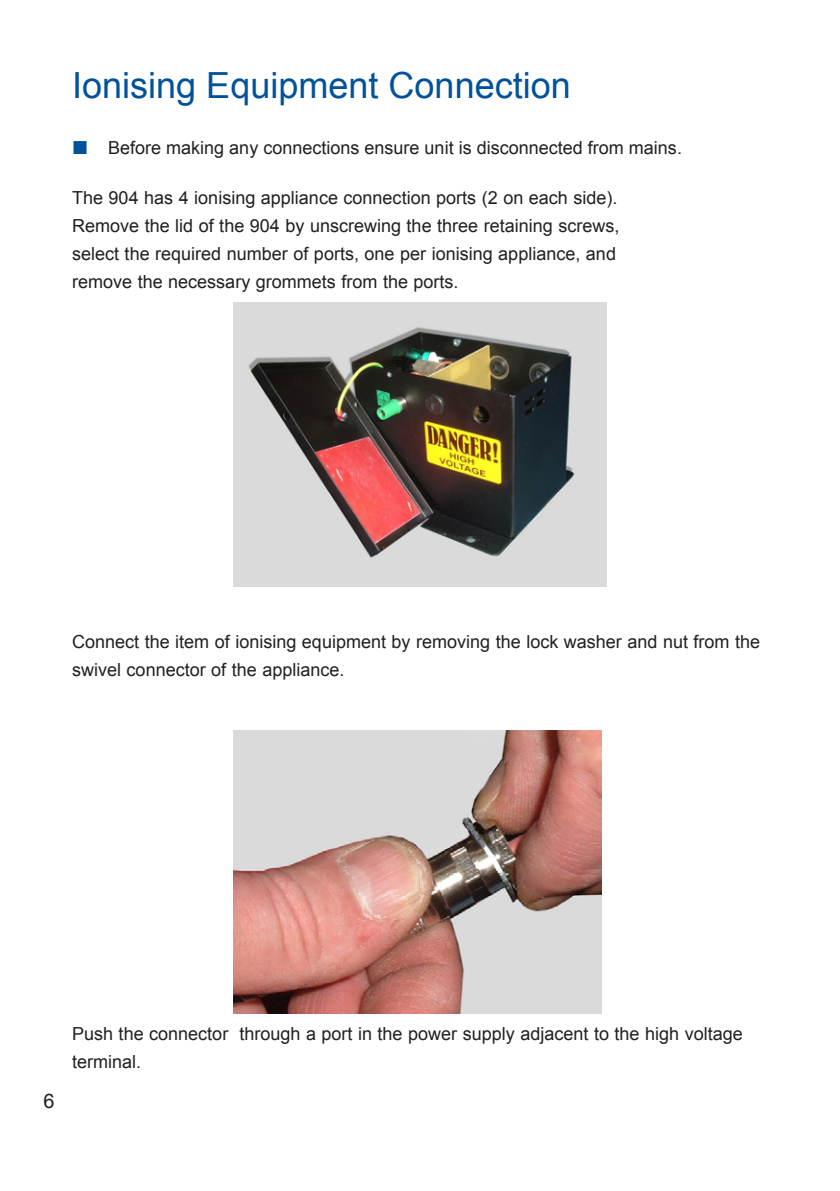
<style>
.page{position:relative;width:840px;height:1191px;background:#fff}
.page>*{position:absolute;margin:0;border:0;box-sizing:border-box;transform-origin:0 0}
.Heading1{font:36px "Arial";color:#01529a}
.t1{font:20px "Arial";color:#231f20}
.Body_Copy{font:18px/28px "Arial";color:#231f20}
</style>
<div class="page">
<img style="left:233px;top:302px;width:373px;height:285px">
<img style="left:233px;top:730px;width:368px;height:283px">
<p class="Heading1" style="left:72px;top:62px;width:500px">Ionising Equipment Connection</p>
<p class="Body_Copy" style="left:108px;top:134px;width:575px">Before making any connections ensure unit is disconnected from mains.</p>
<p class="Body_Copy" style="left:72px;top:183px;width:546px">The 904 has 4 ionising appliance connection ports (2 on each side).</p>
<p class="Body_Copy" style="left:72px;top:211px;width:548px">Remove the lid of the 904 by unscrewing the three retaining screws, select the required number of ports, one per ionising appliance, and remove the necessary grommets from the ports.</p>
<p class="Body_Copy" style="left:72px;top:627px;width:689px">Connect the item of ionising equipment by removing the lock washer and nut from the swivel connector of the appliance.</p>
<p class="t1" style="left:43px;top:1087px;width:13px">6</p>
<p class="Body_Copy" style="left:72px;top:1019px;width:671px">Push the connector through a port in the power supply adjacent to the high voltage terminal.</p>
</div>
